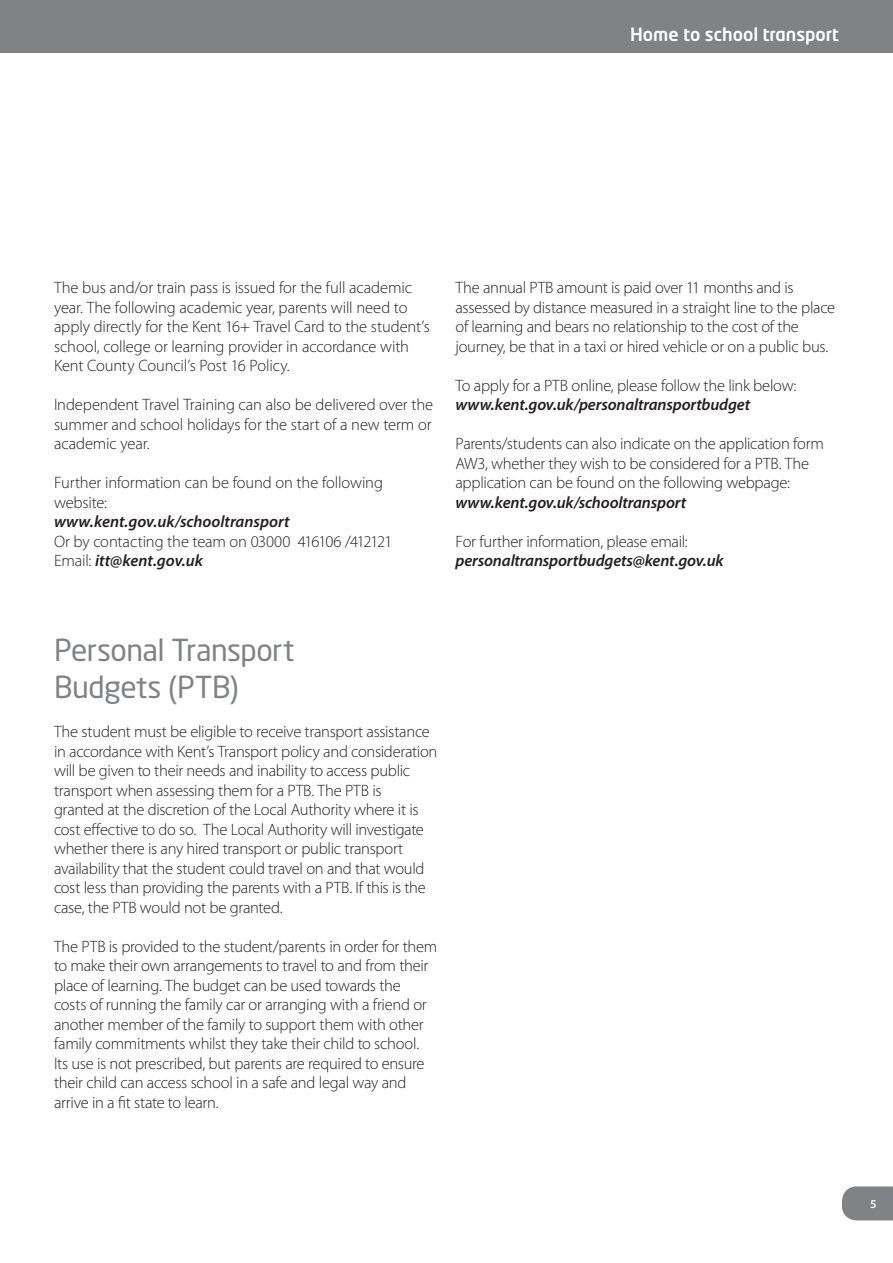
<style>
.page{position:relative;width:893px;height:1263px;background:#fff}
.page>*{position:absolute;margin:0;border:0;box-sizing:border-box;transform-origin:0 0}
.Main_headers{font:30px "Neo Sans Std";letter-spacing:-.015em;color:#808285}
.t1{font:500 18px "Neo Tech Std";color:#fff}
.Main_headers-2{font:300 16.5px/19.5px "Myriad Pro";letter-spacing:-.015em;color:#231f20}
.Main_headers-3{font:italic 600 16.5px/19.5px "Myriad Pro";letter-spacing:-.01em;color:#231f20}
.t2{font:600 12px "Myriad Pro";color:#fff}
.s1{font-weight:600;font-style:italic}
.s2{font-weight:300;font-style:normal}
</style>
<div class="page">
<div style="left:1px;top:0;width:892px;height:53px;background:#808285"></div>
<svg style="left:842px;top:1186px;width:51px;height:34px"></svg>
<p class="t1" style="left:630px;top:23px;width:210px">Home to school transport</p>
<p class="Main_headers-2" style="left:54px;top:278px;width:377px">The bus and/or train pass is issued for the full academic year. The following academic year, parents will need to apply directly for the Kent 16+ Travel Card to the student’s school, college or learning provider in accordance with Kent County Council’s Post 16 Policy.</p>
<p class="Main_headers-2" style="left:54px;top:395px;width:381px;text-align:justify">Independent Travel Training can also be delivered over the summer and school holidays for the start of a new term or academic year.</p>
<p class="Main_headers-2" style="left:54px;top:473px;width:330px">Further information can be found on the following website:</p>
<p class="Main_headers-2" style="left:54px;top:512px;width:340px"><span class="s1">www.kent.gov.uk/schooltransport<br></span>Or by contacting the team on 03000 416106 /412121</p>
<p class="Main_headers-3" style="left:54px;top:551px;width:151px"><span class="s2">Email:</span> itt@kent.gov.uk</p>
<p class="Main_headers-2" style="left:455px;top:278px;width:381px">The annual PTB amount is paid over 11 months and is assessed by distance measured in a straight line to the place of learning and bears no relationship to the cost of the journey, be that in a taxi or hired vehicle or on a public bus.</p>
<p class="Main_headers-2" style="left:455px;top:375px;width:342px">To apply for a PTB online, please follow the link below:</p>
<p class="Main_headers-3" style="left:455px;top:395px;width:296px">www.kent.gov.uk/personaltransportbudget</p>
<p class="Main_headers-2" style="left:455px;top:434px;width:370px">Parents/students can also indicate on the application form<br>AW3, whether they wish to be considered for a PTB. The application can be found on the following webpage:</p>
<p class="Main_headers-3" style="left:455px;top:493px;width:232px">www.kent.gov.uk/schooltransport</p>
<p class="Main_headers-3" style="left:455px;top:532px;width:270px"><span class="s2">For further information, please email: </span>personaltransportbudgets@kent.gov.uk</p>
<p class="Main_headers" style="left:54px;top:631px;width:242px">Personal Transport</p>
<p class="Main_headers" style="left:54px;top:669px;width:186px">Budgets (PTB)</p>
<p class="Main_headers-2" style="left:54px;top:722px;width:385px">The student must be eligible to receive transport assistance in accordance with Kent’s Transport policy and consideration will be given to their needs and inability to access public transport when assessing them for a PTB. The PTB is<br>granted at the discretion of the Local Authority where it is cost effective to do so. The Local Authority will investigate whether there is any hired transport or public transport availability that the student could travel on and that would cost less than providing the parents with a PTB. If this is the case, the PTB would not be granted.</p>
<p class="Main_headers-2" style="left:54px;top:936px;width:385px">The PTB is provided to the student/parents in order for them to make their own arrangements to travel to and from their place of learning. The budget can be used towards the costs of running the family car or arranging with a friend or another member of the family to support them with other family commitments whilst they take their child to school.<br>Its use is not prescribed, but parents are required to ensure their child can access school in a safe and legal way and arrive in a fit state to learn.</p>
<p class="t2" style="left:870px;top:1196px;width:8px">5</p>
</div>
